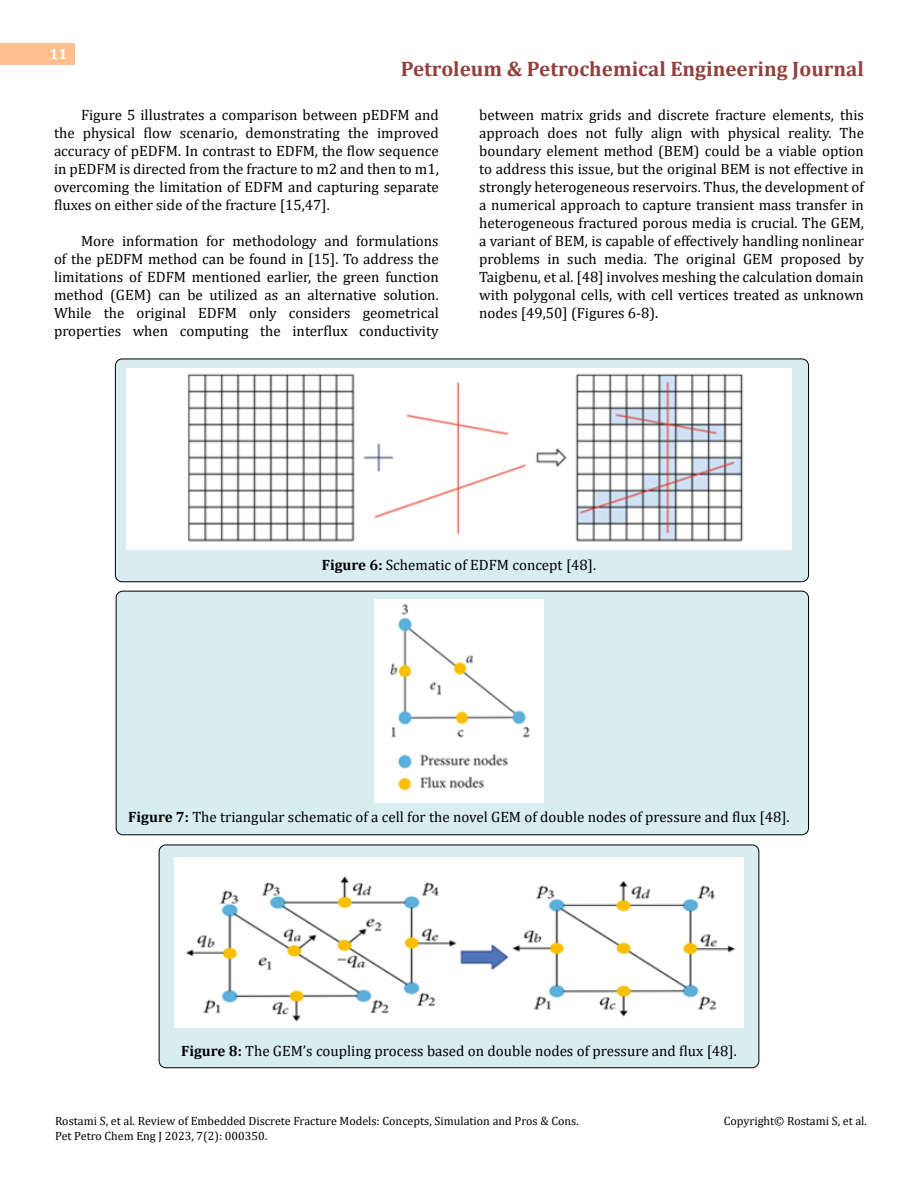
<style>
.page{position:relative;width:918px;height:1188px;background:#fff}
.page>*{position:absolute;margin:0;border:0;box-sizing:border-box;transform-origin:0 0}
.t1{font:700 21px "Cambria";color:#953f3c}
.t2{font:15px/18px "Cambria";color:#000;text-align:justify}
.t3{font:700 15px "Cambria";color:#fff}
.t4{font:12px/14.4px "Cambria";color:#000}
.s1{font-weight:700}
</style>
<div class="page">
<div style="left:0;top:43px;width:75px;height:21px;background:#ffbf91"></div>
<div style="left:159px;top:845px;width:600px;height:223px;background:#d8edf2;border-radius:7px"></div>
<div style="left:159px;top:845px;width:600px;height:223px;border:1px solid #000;border-radius:7px"></div>
<div style="left:116px;top:591px;width:693px;height:244px;background:#d8edf2;border-radius:7px"></div>
<div style="left:116px;top:591px;width:693px;height:244px;border:1px solid #000;border-radius:7px"></div>
<div style="left:115px;top:359px;width:694px;height:223px;background:#d8edf2;border-radius:7px"></div>
<div style="left:115px;top:359px;width:694px;height:223px;border:1px solid #000;border-radius:7px"></div>
<img style="left:127px;top:369px;width:664px;height:180px">
<img style="left:374px;top:599px;width:170px;height:204px">
<img style="left:175px;top:858px;width:568px;height:169px">
<p class="t3" style="left:50px;top:44px;width:19px">11</p>
<h1 class="t1" style="left:401px;top:54px;width:465px">Petroleum &amp; Petrochemical Engineering Journal</h1>
<p class="t2" style="left:54px;top:105px;width:386px;text-indent:27px">Figure 5 illustrates a comparison between pEDFM and the physical flow scenario, demonstrating the improved accuracy of pEDFM. In contrast to EDFM, the flow sequence in pEDFM is directed from the fracture to m2 and then to m1, overcoming the limitation of EDFM and capturing separate fluxes on either side of the fracture [15,47].</p>
<p class="t2" style="left:54px;top:231px;width:386px;text-indent:27px">More information for methodology and formulations of the pEDFM method can be found in [15]. To address the limitations of EDFM mentioned earlier, the green function method (GEM) can be utilized as an alternative solution.<br>While the original EDFM only considers geometrical properties when computing the interflux conductivity</p>
<p class="t2" style="left:479px;top:105px;width:386px">between matrix grids and discrete fracture elements, this approach does not fully align with physical reality. The boundary element method (BEM) could be a viable option to address this issue, but the original BEM is not effective in strongly heterogeneous reservoirs. Thus, the development of a numerical approach to capture transient mass transfer in heterogeneous fractured porous media is crucial. The GEM, a variant of BEM, is capable of effectively handling nonlinear problems in such media. The original GEM proposed by Taigbenu, et al. [48] involves meshing the calculation domain with polygonal cells, with cell vertices treated as unknown nodes [49,50] (Figures 6-8).</p>
<p class="t2" style="left:322px;top:555px;width:276px"><span class="s1">Figure 6:</span> Schematic of EDFM concept [48].</p>
<p class="t2" style="left:128px;top:807px;width:663px"><span class="s1">Figure 7:</span> The triangular schematic of a cell for the novel GEM of double nodes of pressure and flux [48].</p>
<p class="t2" style="left:181px;top:1041px;width:557px"><span class="s1">Figure 8:</span> The GEM’s coupling process based on double nodes of pressure and flux [48].</p>
<p class="t4" style="left:55px;top:1114px;width:525px">Rostami S, et al. Review of Embedded Discrete Fracture Models: Concepts, Simulation and Pros &amp; Cons.<br>Pet Petro Chem Eng J 2023, 7(2): 000350.</p>
<p class="t4" style="left:724px;top:1114px;width:145px">Copyright© Rostami S, et al.</p>
</div>
